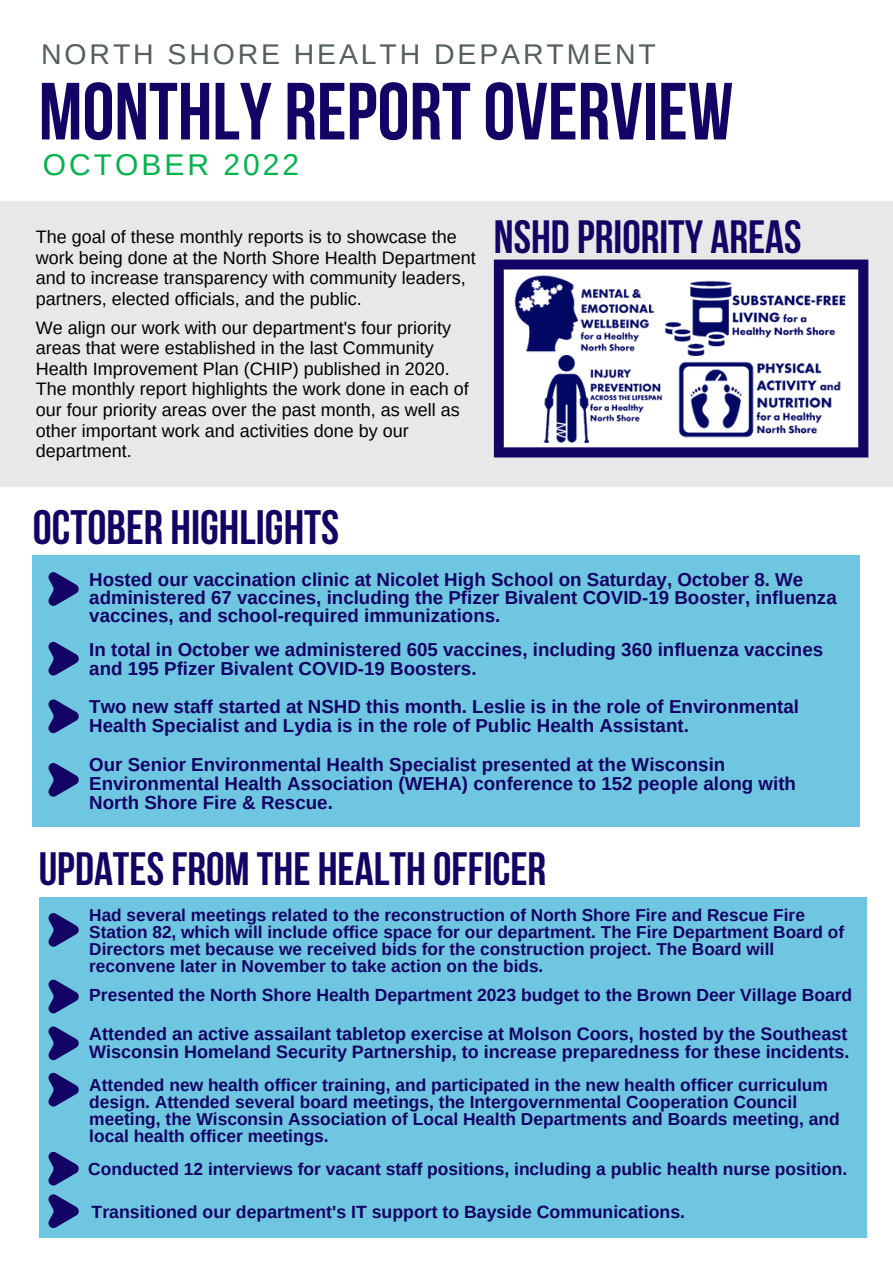
<style>
.page{position:relative;width:893px;height:1264px;background:#fff}
.page>*{position:absolute;margin:0;border:0;box-sizing:border-box;transform-origin:0 0}
.t1{font:700 80.85px "Bebas Neue";color:#130364}
.t2{font:700 48px "Bebas Neue";color:#130364}
.t3{font:700 46.5px "Bebas Neue";color:#130364}
.t4{font:30px "Arimo";letter-spacing:.1em;color:#00b44d}
.t5{font:28.5px "Arimo";letter-spacing:.1em;color:#546058}
.t6{font:700 18.75px/19px "Arimo";color:#130364}
.t7{font:18px/20.5px "Arimo";color:#000}
.t8{font:700 18px/18px "Arimo";color:#130364}
.t9{font:700 17.7px "Arimo";color:#130364}
.t10{font:700 17.55px "Arimo";color:#130364}
.t11{font:700 17.4px/16.8px "Arimo";color:#130364}
.t12{font:700 17.25px/16.8px "Arimo";color:#130364}
</style>
<div class="page">
<div style="left:0;top:201px;width:892px;height:286px;background:#e8e8e8"></div>
<svg style="left:494px;top:259px;width:374px;height:198px;background:#8d85b4"></svg>
<img style="left:506px;top:273px;width:150px;height:80px">
<img style="left:663px;top:279px;width:184px;height:76px">
<img style="left:524px;top:356px;width:139px;height:86px">
<img style="left:675px;top:358px;width:168px;height:82px">
<div style="left:39px;top:897px;width:827px;height:340px;background:#6fc6e1"></div>
<svg style="left:48px;top:913px;width:31px;height:33px"></svg>
<svg style="left:48px;top:979px;width:31px;height:34px"></svg>
<svg style="left:48px;top:1072px;width:31px;height:34px"></svg>
<svg style="left:48px;top:1026px;width:31px;height:34px"></svg>
<div style="left:33px;top:555px;width:827px;height:271px;background:#6fc6e1"></div>
<svg style="left:48px;top:572px;width:31px;height:34px"></svg>
<svg style="left:48px;top:642px;width:31px;height:33px"></svg>
<svg style="left:48px;top:1194px;width:31px;height:33px"></svg>
<svg style="left:48px;top:1151px;width:31px;height:34px"></svg>
<svg style="left:48px;top:699px;width:31px;height:34px"></svg>
<svg style="left:48px;top:763px;width:31px;height:33px"></svg>
<h3 class="t5" style="left:41px;top:38px;width:616px">NORTH SHORE HEALTH DEPARTMENT</h3>
<h1 class="t1" style="left:39px;top:79px;width:696px">MONTHLY REPORTOVERVIEW</h1>
<h3 class="t4" style="left:43px;top:148px;width:258px">OCTOBER 2022</h3>
<p class="t7" style="left:36px;top:226px;width:441px">The goal of these monthly reports is to showcase the work being done at the North Shore Health Department and to increase transparency with community leaders, partners, elected officials, and the public.</p>
<p class="t7" style="left:36px;top:317px;width:434px">We align our work with our department's four priority areas that were established in the last Community Health Improvement Plan (CHIP) published in 2020.<br>The monthly report highlights the work done in each of our four priority areas over the past month, as well as other important work and activities done by our department.</p>
<h3 class="t3" style="left:494px;top:218px;width:309px">NSHD PRIORITY AREAS</h3>
<h2 class="t2" style="left:33px;top:508px;width:308px">OCTOBER HIGHLIGHTS</h2>
<p class="t6" style="left:89px;top:570px;width:749px;line-height:18px">Hosted our vaccination clinic at Nicolet High School on Saturday, October 8. We administered 67 vaccines, including the Pfizer Bivalent COVID-19 Booster, influenza vaccines, and school-required immunizations.</p>
<p class="t6" style="left:89px;top:640px;width:735px">In total in October we administered 605 vaccines, including 360 influenza vaccines and 195 Pfizer Bivalent COVID-19 Boosters.</p>
<p class="t6" style="left:89px;top:697px;width:711px">Two new staff started at NSHD this month. Leslie is in the role of Environmental<br>Health Specialist and Lydia is in the role of Public Health Assistant.</p>
<p class="t6" style="left:89px;top:754px;width:708px">Our Senior Environmental Health Specialist presented at the Wisconsin<br>Environmental Health Association (WEHA) conference to 152 people along with<br>North Shore Fire &amp; Rescue.</p>
<h3 class="t3" style="left:39px;top:850px;width:509px">UPDATESFROM THE HEALTH OFFICER</h3>
<p class="t12" style="left:89px;top:906px;width:756px">Had several meetings related to the reconstruction of North Shore Fire and Rescue Fire Station 82, which will include office space for our department. The Fire Department Board of Directors met because we received bids for the construction project. The Board will reconvene later in November to take action on the bids.</p>
<p class="t10" style="left:89px;top:985px;width:764px">Presented the North Shore Health Department 2023 budget to the Brown Deer Village Board</p>
<p class="t8" style="left:89px;top:1024px;width:761px">Attended an active assailant tabletop exercise at Molson Coors, hosted by the Southeast<br>Wisconsin Homeland Security Partnership, to increase preparedness for these incidents.</p>
<p class="t11" style="left:89px;top:1076px;width:751px">Attended new health officer training, and participated in the new health officer curriculum design. Attended several board meetings, the Intergovernmental Cooperation Council meeting, the Wisconsin Association of Local Health Departments and Boards meeting, and local health officer meetings.</p>
<p class="t11" style="left:88px;top:1159px;width:760px">Conducted 12 interviews for vacant staff positions, including a public health nurse position.</p>
<p class="t9" style="left:91px;top:1201px;width:595px">Transitioned our department's IT support to Bayside Communications.</p>
</div>
